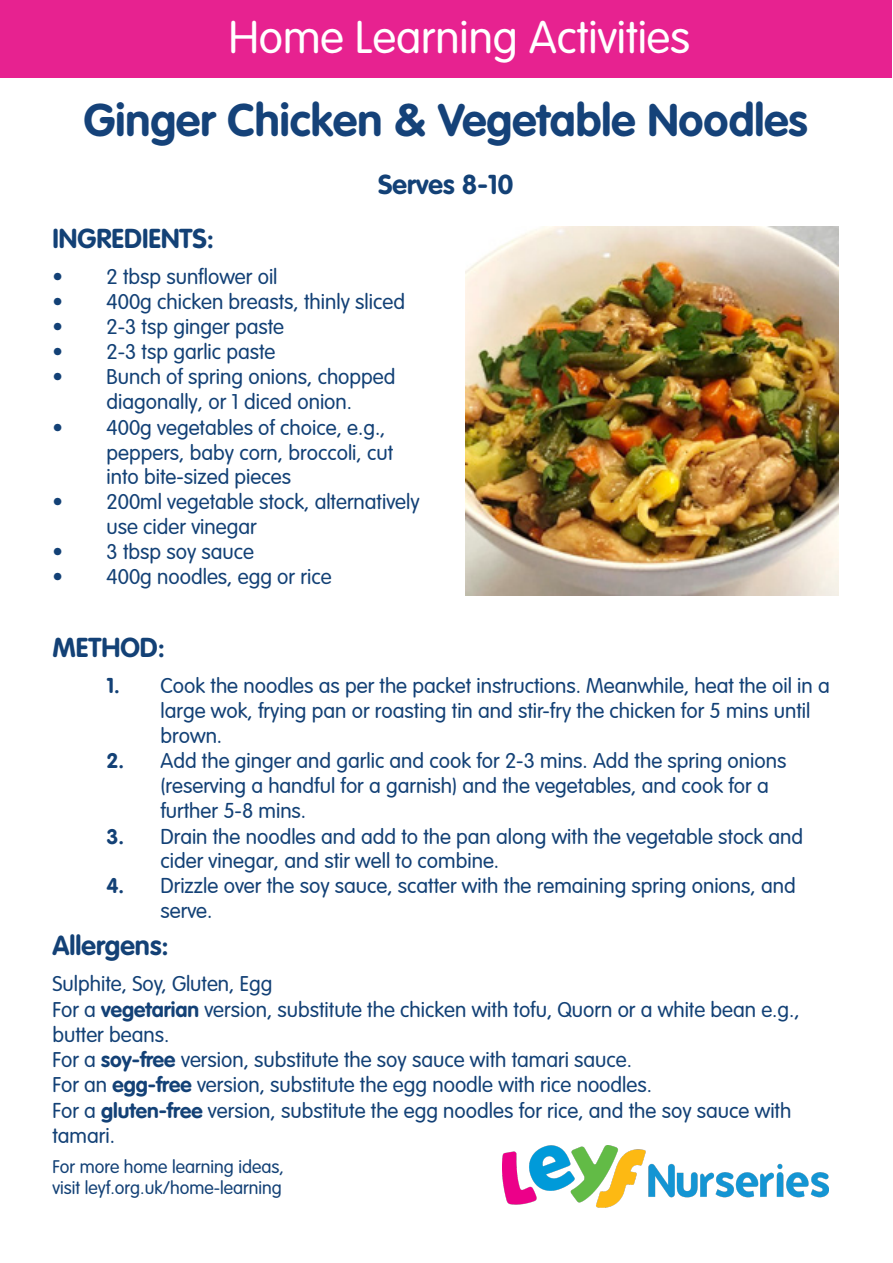
<style>
.page{position:relative;width:893px;height:1263px;background:#fff}
.page>*{position:absolute;margin:0;border:0;box-sizing:border-box;transform-origin:0 0}
.t1{font:700 45px "VAG Rounded Std";color:#154279}
.t2{font:300 45px "VAG Rounded Std";color:#fff}
.t3{font:700 27px "VAG Rounded Std";color:#134176}
.t4{font:300 21px/25.3px "VAG Rounded Std";color:#134176}
.t5{font:300 21px/24.9px "VAG Rounded";color:#134176}
.t6{font:300 18px "VAG Rounded Std";color:#134176}
.s1{font-family:"VAG Rounded"}
.s2{font-family:"VAG Rounded Std"}
.s3{font-family:"VAG Rounded Bold";font-weight:400}
.s4{font-weight:700}
</style>
<div class="page">
<div style="left:0;top:0;width:891px;height:78px;background:#e72290"></div>
<img style="left:503px;top:1145px;width:325px;height:63px">
<img style="left:465px;top:227px;width:374px;height:369px">
<p class="t2" style="left:229px;top:12px;width:463px">Home Learning Activities</p>
<p class="t1" style="left:84px;top:94px;width:726px">Ginger Chicken &amp; Vegetable Noodles</p>
<p class="t3" style="left:378px;top:168px;width:137px">Serves 8-10</p>
<p class="t3" style="left:52px;top:222px;width:163px">INGREDIENTS:</p>
<p class="t4" style="left:52px;top:264px;width:227px">• 2 tbsp sunflower oil</p>
<p class="t4" style="left:52px;top:289px;width:354px">• 400g chicken breasts, thinly sliced</p>
<p class="t4" style="left:52px;top:315px;width:233px">• 2-3 tsp ginger paste</p>
<p class="t4" style="left:52px;top:340px;width:225px">• 2-3 tsp garlic paste</p>
<p class="t4" style="left:52px;top:365px;width:345px;text-align:center">• Bunch of spring onions, chopped <span class="s1">diagonally</span>, or 1 diced onion.</p>
<p class="t5" style="left:106px;top:416px;width:288px;text-indent:-54px"><span class="s2">•</span> 400g vegetables of choice, e.g., peppers, baby corn, broccoli, cut into bite-sized pieces</p>
<p class="t4" style="left:106px;top:490px;width:315px;line-height:24.6px;text-indent:-54px">• 200ml vegetable stock, alternatively use cider vinegar</p>
<p class="t4" style="left:53px;top:539px;width:203px">• 3 tbsp soy sauce</p>
<p class="t4" style="left:53px;top:565px;width:281px">• 400g noodles, egg or rice</p>
<p class="t3" style="left:52px;top:631px;width:114px">METHOD:</p>
<p class="t5" style="left:160px;top:674px;width:671px;text-indent:-54px"><span class="s3">1.</span> Cook the noodles as per the packet instructions. Meanwhile, heat the oil in a large wok, frying pan or roasting tin and stir-fry the chicken for 5 mins until brown.</p>
<p class="t5" style="left:160px;top:749px;width:627px;text-indent:-54px"><span class="s3">2.</span> Add the ginger and garlic and cook for 2-3 mins. Add the spring onions (reserving a handful for a garnish) and the vegetables, and cook for a further 5-8 mins.</p>
<p class="t5" style="left:160px;top:825px;width:644px;text-indent:-54px"><span class="s3">3.</span> Drain the noodles and add to the pan along with the vegetable stock and cider vinegar, and stir well to combine.</p>
<p class="t5" style="left:160px;top:874px;width:637px;text-indent:-54px"><span class="s3">4.</span> Drizzle over the soy sauce, scatter with the remaining spring onions, and serve.</p>
<p class="t3" style="left:52px;top:930px;width:118px">Allergens:</p>
<p class="t4" style="left:52px;top:972px;width:749px">Sulphite, Soy, Gluten, Egg<br>For a <span class="s4">vegetarian</span> version, substitute the chicken with tofu, Quorn or a white bean e.g., butter beans.<br>For a <span class="s4">soy-free</span> version, substitute the soy sauce with tamari sauce.<br>For an <span class="s4">egg-free</span> version, substitute the egg noodle with rice noodles.<br><span class="s1">For a</span> <span class="s3">gluten-free</span> <span class="s1">version, substitute the egg noodles for rice, and the soy sauce with tamari.</span></p>
<p class="t6" style="left:52px;top:1156px;width:233px">For more home learning ideas,</p>
<p class="t6" style="left:52px;top:1177px;width:231px">visit leyf.org.uk/home-learning</p>
</div>
